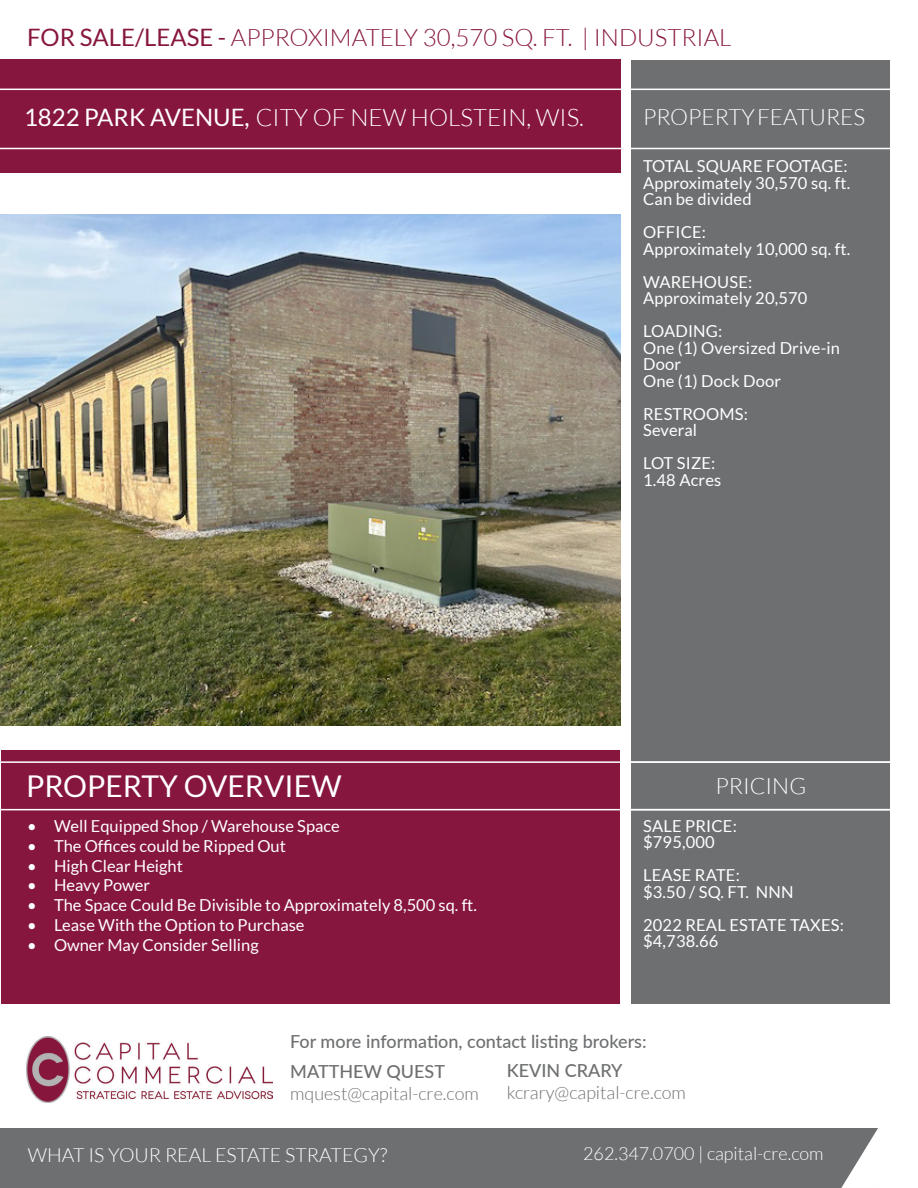
<style>
.page{position:relative;width:918px;height:1188px;background:#fff}
.page>*{position:absolute;margin:0;border:0;box-sizing:border-box;transform-origin:0 0}
.t1{font:30px "Lato";color:#fff}
.t2{font:300 24px "Lato";color:#87163f}
.t3{font:300 24px "Lato";color:#fff}
.t4{font:300 22.5px "Lato";color:#fff}
.t5{font:300 19.5px "Lato";color:#fff}
.t6{font:500 18px "Lato";color:#6d6f71}
.t7{font:300 18px "Lato";color:#6d6f71}
.t8{font:300 18px "Lato";color:#fff}
.t9{font:16.5px/16.5px "Lato";color:#fff}
.s1{font-weight:400}
</style>
<div class="page">
<div style="left:1px;top:1129px;width:916px;height:59px;background:#6d6f71"></div>
<div style="left:631px;top:60px;width:259px;height:943px;background:#6d6f71"></div>
<div style="left:1px;top:59px;width:620px;height:114px;background:#87163f"></div>
<hr style="left:0;top:89px;width:891px;height:1px;background:#fff">
<hr style="left:0;top:148px;width:891px;height:1px;background:#fff">
<img style="left:0;top:214px;width:620px;height:512px">
<img style="left:26px;top:1036px;width:247px;height:67px">
<svg style="left:841px;top:1128px;width:44px;height:60px"></svg>
<div style="left:885px;top:1090px;width:33px;height:98px;background:#fff"></div>
<div style="left:1px;top:750px;width:619px;height:253px;background:#87163f"></div>
<hr style="left:1px;top:761px;width:892px;height:2px;background:#fff">
<hr style="left:1px;top:809px;width:901px;height:1px;background:#fff">
<p class="t2" style="left:27px;top:25px;width:706px"><span class="s1">FOR SALE/LEASE -</span> APPROXIMATELY 30,570 SQ. FT. | INDUSTRIAL</p>
<p class="t3" style="left:24px;top:105px;width:562px"><span class="s1">1822 PARK AVENUE,</span> CITY OF NEW HOLSTEIN, WIS.</p>
<p class="t4" style="left:643px;top:105px;width:224px">PROPERTY FEATURES</p>
<p class="t9" style="left:643px;top:158px;width:206px">TOTAL SQUARE FOOTAGE:</p>
<p class="t9" style="left:643px;top:174px;width:209px">Approximately 30,570 sq. ft.</p>
<p class="t9" style="left:643px;top:191px;width:110px">Can be divided</p>
<p class="t9" style="left:643px;top:224px;width:64px">OFFICE:</p>
<p class="t9" style="left:643px;top:240px;width:209px">Approximately 10,000 sq. ft.</p>
<p class="t9" style="left:643px;top:273px;width:166px">WAREHOUSE:<br>Approximately 20,570</p>
<p class="t9" style="left:643px;top:323px;width:81px">LOADING:</p>
<p class="t9" style="left:643px;top:339px;width:199px">One (1) Oversized Drive-in<br>Door</p>
<p class="t9" style="left:643px;top:372px;width:140px">One (1) Dock Door</p>
<p class="t9" style="left:643px;top:405px;width:106px">RESTROOMS:</p>
<p class="t9" style="left:643px;top:422px;width:55px">Several</p>
<p class="t9" style="left:643px;top:455px;width:74px">LOT SIZE:</p>
<p class="t9" style="left:643px;top:471px;width:80px">1.48 Acres</p>
<p class="t1" style="left:26px;top:770px;width:317px">PROPERTY OVERVIEW</p>
<p class="t4" style="left:716px;top:774px;width:92px">PRICING</p>
<p class="t9" style="left:27px;top:818px;width:314px">• Well Equipped Shop / Warehouse Space</p>
<p class="t9" style="left:27px;top:837px;width:260px">• The Offices could be Ripped Out</p>
<p class="t9" style="left:27px;top:857px;width:157px">• High Clear Height</p>
<p class="t9" style="left:27px;top:877px;width:125px">• Heavy Power</p>
<p class="t9" style="left:27px;top:897px;width:451px">• The Space Could Be Divisible to Approximately 8,500 sq. ft.</p>
<p class="t9" style="left:27px;top:917px;width:279px">• Lease With the Option to Purchase</p>
<p class="t9" style="left:27px;top:936px;width:233px">• Owner May Consider Selling</p>
<p class="t9" style="left:643px;top:818px;width:95px">SALE PRICE:</p>
<p class="t9" style="left:643px;top:834px;width:73px">$795,000</p>
<p class="t9" style="left:643px;top:867px;width:98px">LEASE RATE:</p>
<p class="t9" style="left:643px;top:884px;width:152px">$3.50 / SQ. FT. NNN</p>
<p class="t9" style="left:643px;top:917px;width:202px">2022 REAL ESTATE TAXES:</p>
<p class="t9" style="left:643px;top:933px;width:77px">$4,738.66</p>
<p class="t6" style="left:290px;top:1028px;width:358px">For more information, contact listing brokers:</p>
<p class="t6" style="left:290px;top:1059px;width:156px">MATTHEW QUEST</p>
<p class="t7" style="left:290px;top:1084px;width:190px">mquest@capital-cre.com</p>
<p class="t6" style="left:507px;top:1058px;width:117px">KEVIN CRARY</p>
<p class="t7" style="left:507px;top:1083px;width:181px">kcrary@capital-cre.com</p>
<p class="t5" style="left:28px;top:1144px;width:361px">WHAT IS YOUR REAL ESTATE STRATEGY?</p>
<p class="t8" style="left:583px;top:1144px;width:242px">262.347.0700 | capital-cre.com</p>
</div>
